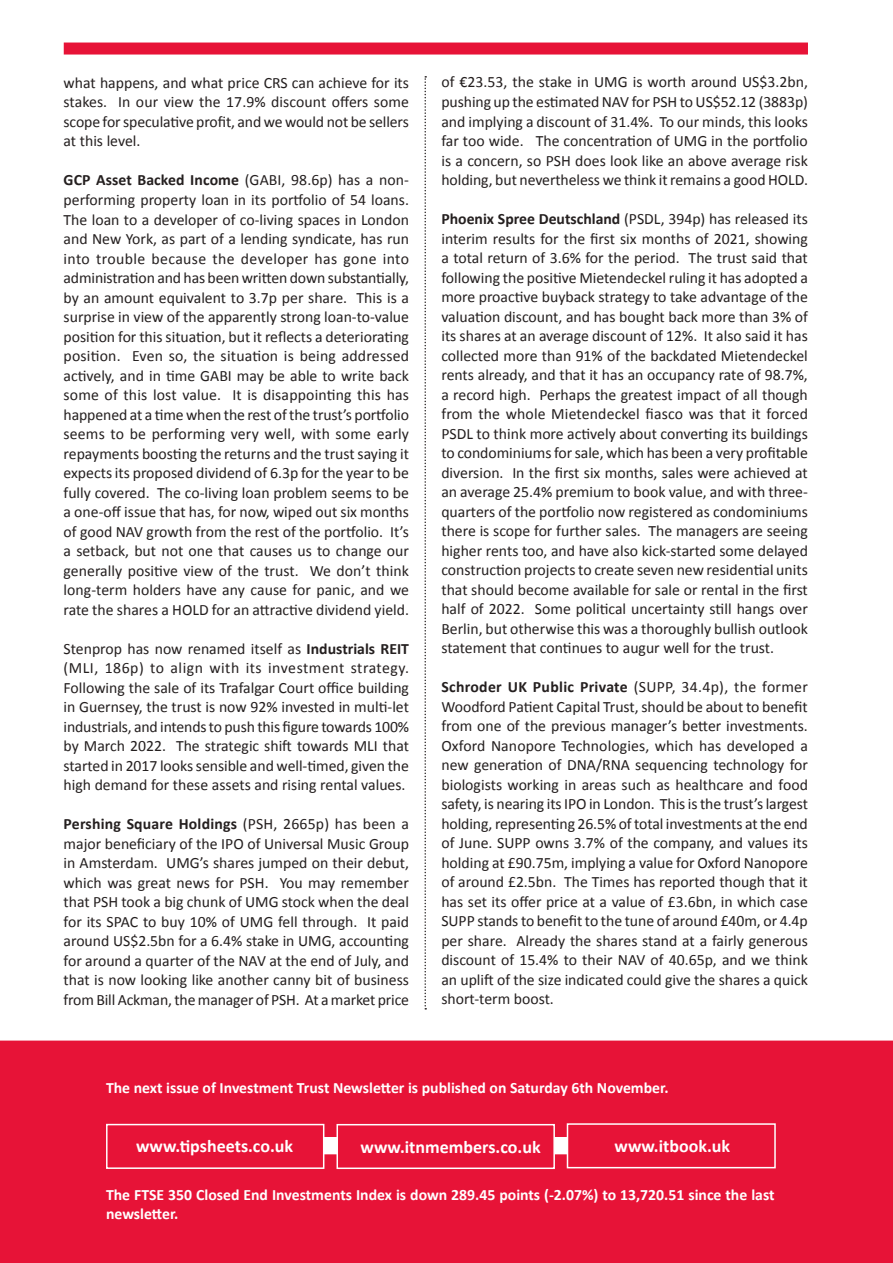
<style>
.page{position:relative;width:893px;height:1263px;background:#fff}
.page>*{position:absolute;margin:0;border:0;box-sizing:border-box;transform-origin:0 0}
.t1{font:700 18px "Calibri";color:#fff}
.t2{font:15.75px/19.5px "Calibri";letter-spacing:-.005em;color:#241f1f;text-align:justify}
.t3{font:700 15.75px/19.5px "Calibri";color:#fff}
.s1{font-weight:700}
</style>
<div class="page">
<div style="left:64px;top:43px;width:744px;height:12px;background:#e71337"></div>
<svg style="left:424px;top:76px;width:2px;height:933px"></svg>
<div style="left:0;top:1040px;width:893px;height:223px;background:#e71337"></div>
<div style="left:159px;top:1137px;width:423px;height:17px;background:#fff"></div>
<div style="left:106px;top:1124px;width:218px;height:45px;background:#e71337;border:2px solid #fff"></div>
<div style="left:567px;top:1123px;width:209px;height:45px;background:#e71337;border:2px solid #fff"></div>
<div style="left:336px;top:1124px;width:219px;height:45px;background:#e71337;border:2px solid #fff"></div>
<p class="t2" style="left:64px;top:73px;width:347px">what happens, and what price CRS can achieve for its stakes. In our view the 17.9% discount offers some scope for speculative profit, and we would not be sellers at this level.</p>
<p class="t2" style="left:64px;top:171px;width:347px"><span class="s1">GCP Asset Backed Income</span> (GABI, 98.6p) has a non&shy;performing property loan in its portfolio of 54 loans.<br>The loan to a developer of co-living spaces in London and New York, as part of a lending syndicate, has run into trouble because the developer has gone into administration and has been written down substantially, by an amount equivalent to 3.7p per share. This is a surprise in view of the apparently strong loan-to-value position for this situation, but it reflects a deteriorating position. Even so, the situation is being addressed actively, and in time GABI may be able to write back some of this lost value. It is disappointing this has happened at a time when the rest of the trust’s portfolio seems to be performing very well, with some early repayments boosting the returns and the trust saying it expects its proposed dividend of 6.3p for the year to be fully covered. The co-living loan problem seems to be a one-off issue that has, for now, wiped out six months of good NAV growth from the rest of the portfolio. It’s a setback, but not one that causes us to change our generally positive view of the trust. We don’t think long-term holders have any cause for panic, and we rate the shares a HOLD for an attractive dividend yield.</p>
<p class="t2" style="left:64px;top:639px;width:347px">Stenprop has now renamed itself as <span class="s1">Industrials REIT </span>(MLI, 186p) to align with its investment strategy.<br>Following the sale of its Trafalgar Court office building in Guernsey, the trust is now 92% invested in multi-let industrials, and intends to push this figure towards 100% by March 2022. The strategic shift towards MLI that started in 2017 looks sensible and well-timed, given the high demand for these assets and rising rental values.</p>
<p class="t2" style="left:64px;top:814px;width:347px"><span class="s1">Pershing Square Holdings</span> (PSH, 2665p) has been a major beneficiary of the IPO of Universal Music Group in Amsterdam. UMG’s shares jumped on their debut, which was great news for PSH. You may remember that PSH took a big chunk of UMG stock when the deal for its SPAC to buy 10% of UMG fell through. It paid around US$2.5bn for a 6.4% stake in UMG, accounting for around a quarter of the NAV at the end of July, and that is now looking like another canny bit of business from Bill Ackman, the manager of PSH. At a market price</p>
<p class="t2" style="left:441px;top:73px;width:368px">of €23.53, the stake in UMG is worth around US$3.2bn, pushing up the estimated NAV for PSH to US$52.12 (3883p) and implying a discount of 31.4%. To our minds, this looks far too wide. The concentration of UMG in the portfolio is a concern, so PSH does look like an above average risk holding, but nevertheless we think it remains a good HOLD.</p>
<p class="t2" style="left:441px;top:209px;width:368px"><span class="s1">Phoenix Spree Deutschland</span> (PSDL, 394p) has released its interim results for the first six months of 2021, showing a total return of 3.6% for the period. The trust said that following the positive Mietendeckel ruling it has adopted a more proactive buyback strategy to take advantage of the valuation discount, and has bought back more than 3% of its shares at an average discount of 12%. It also said it has collected more than 91% of the backdated Mietendeckel rents already, and that it has an occupancy rate of 98.7%, a record high. Perhaps the greatest impact of all though from the whole Mietendeckel fiasco was that it forced PSDL to think more actively about converting its buildings to condominiums for sale, which has been a very profitable diversion. In the first six months, sales were achieved at an average 25.4% premium to book value, and with three&shy;quarters of the portfolio now registered as condominiums there is scope for further sales. The managers are seeing higher rents too, and have also kick-started some delayed construction projects to create seven new residential units that should become available for sale or rental in the first half of 2022. Some political uncertainty still hangs over Berlin, but otherwise this was a thoroughly bullish outlook statement that continues to augur well for the trust.</p>
<p class="t2" style="left:441px;top:677px;width:368px"><span class="s1">Schroder UK Public Private</span> (SUPP, 34.4p), the former Woodford Patient Capital Trust, should be about to benefit from one of the previous manager’s better investments.<br>Oxford Nanopore Technologies, which has developed a new generation of DNA/RNA sequencing technology for biologists working in areas such as healthcare and food safety, is nearing its IPO in London. This is the trust’s largest holding, representing 26.5% of total investments at the end of June. SUPP owns 3.7% of the company, and values its holding at £90.75m, implying a value for Oxford Nanopore of around £2.5bn. The Times has reported though that it has set its offer price at a value of £3.6bn, in which case SUPP stands to benefit to the tune of around £40m, or 4.4p per share. Already the shares stand at a fairly generous discount of 15.4% to their NAV of 40.65p, and we think an uplift of the size indicated could give the shares a quick short-term boost.</p>
<p class="t3" style="left:106px;top:1078px;width:564px">The next issue of Investment Trust Newsletter is published on Saturday 6th November.</p>
<p class="t1" style="left:136px;top:1134px;width:159px">www.tipsheets.co.uk</p>
<p class="t1" style="left:615px;top:1135px;width:117px">www.itbook.uk</p>
<p class="t1" style="left:361px;top:1135px;width:182px">www.itnmembers.co.uk</p>
<p class="t3" style="left:106px;top:1184px;width:670px">The FTSE 350 Closed End Investments Index is down 289.45 points (-2.07%) to 13,720.51 since the last newsletter.</p>
</div>
